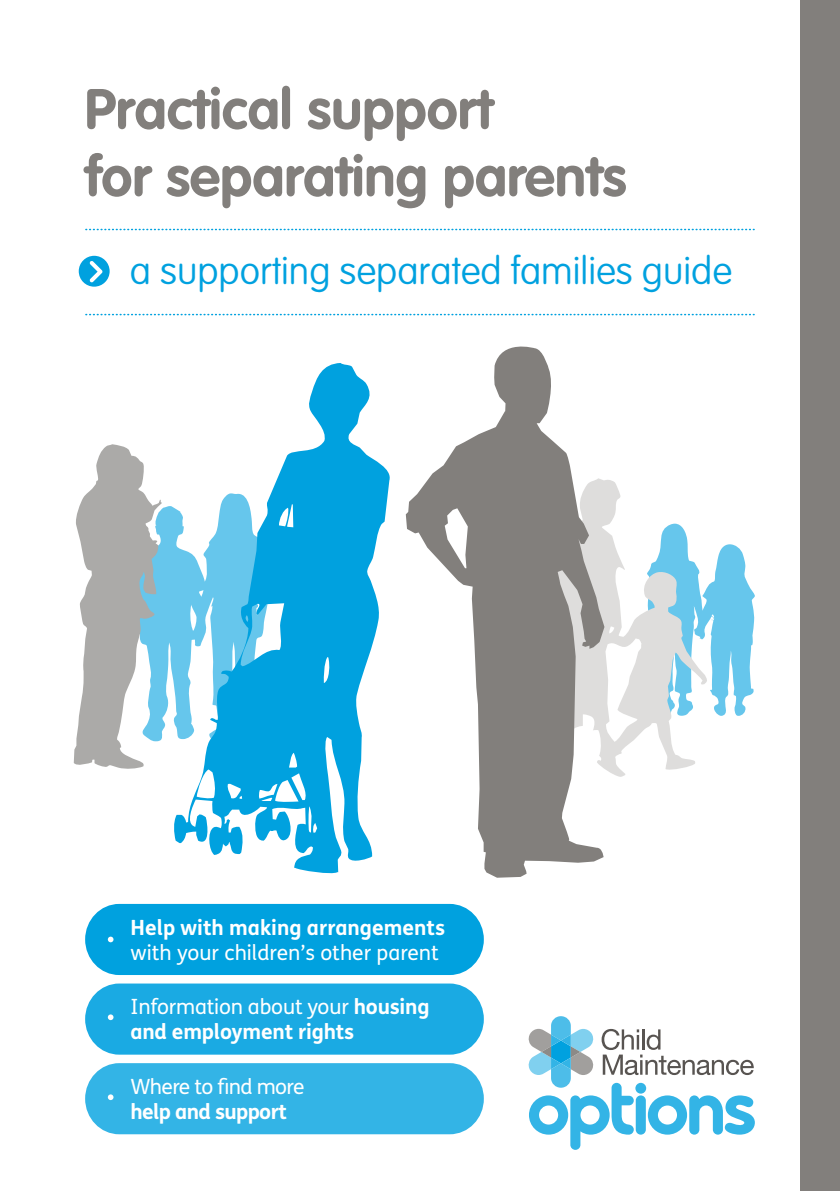
<style>
.page{position:relative;width:840px;height:1191px;background:#fff}
.page>*{position:absolute;margin:0;border:0;box-sizing:border-box;transform-origin:0 0}
.t1{font:700 56px "VAG Rounded";color:#827f7c}
.t2{font:100 38px "VAG Rounded";color:#00a1df}
.t3{font:21px/25.2px "FS Me";color:#fff}
.t4{font:700 21px/25.2px "FS Me";letter-spacing:-.01em;color:#fff}
.t5{font:21px/25.2px "FS Me";letter-spacing:-.03em;color:#fff}
.s1{font-weight:700}
.s2{font-weight:400}
</style>
<div class="page">
<svg style="left:706px;top:544px;width:48px;height:172px"></svg>
<div style="left:79px;top:256px;width:31px;height:31px;background:#00a1df;border-radius:50%"></div>
<svg style="left:89px;top:261px;width:13px;height:21px"></svg>
<svg style="left:86px;top:229px;width:667px;height:1px"></svg>
<svg style="left:86px;top:314px;width:667px;height:1px"></svg>
<div style="left:85px;top:983px;width:398px;height:71px;background:#1aaae3;border-radius:35px"></div>
<div style="left:85px;top:904px;width:398px;height:71px;background:#00a1df;border-radius:35px"></div>
<div style="left:85px;top:1063px;width:398px;height:71px;background:#33b4e6;border-radius:35px"></div>
<svg style="left:108px;top:936px;width:5px;height:6px"></svg>
<svg style="left:108px;top:1014px;width:5px;height:6px"></svg>
<svg style="left:108px;top:1094px;width:5px;height:6px"></svg>
<svg style="left:174px;top:363px;width:216px;height:511px;fill:#00a1df"></svg>
<svg style="left:74px;top:444px;width:195px;height:325px"></svg>
<svg style="left:604px;top:480px;width:102px;height:297px"></svg>
<svg style="left:405px;top:346px;width:199px;height:531px"></svg>
<div style="left:799px;top:0;width:40px;height:1191px;background:#827f7c"></div>
<svg style="left:528px;top:1016px;width:226px;height:133px"></svg>
<p class="t1" style="left:85px;top:76px;width:410px">Practical support</p>
<p class="t1" style="left:85px;top:143px;width:543px">for separating parents</p>
<p class="t2" style="left:130px;top:249px;width:603px">a supporting separated families guide</p>
<p class="t3" style="left:130px;top:914px;width:316px"><span class="s1">Help with making arrangements </span>with your children’s other parent</p>
<p class="t4" style="left:130px;top:992px;width:300px"><span class="s2">Information about your</span> housing and employment rights</p>
<p class="t5" style="left:130px;top:1073px;width:175px">Where to find more <span class="s1">help and support</span></p>
</div>
